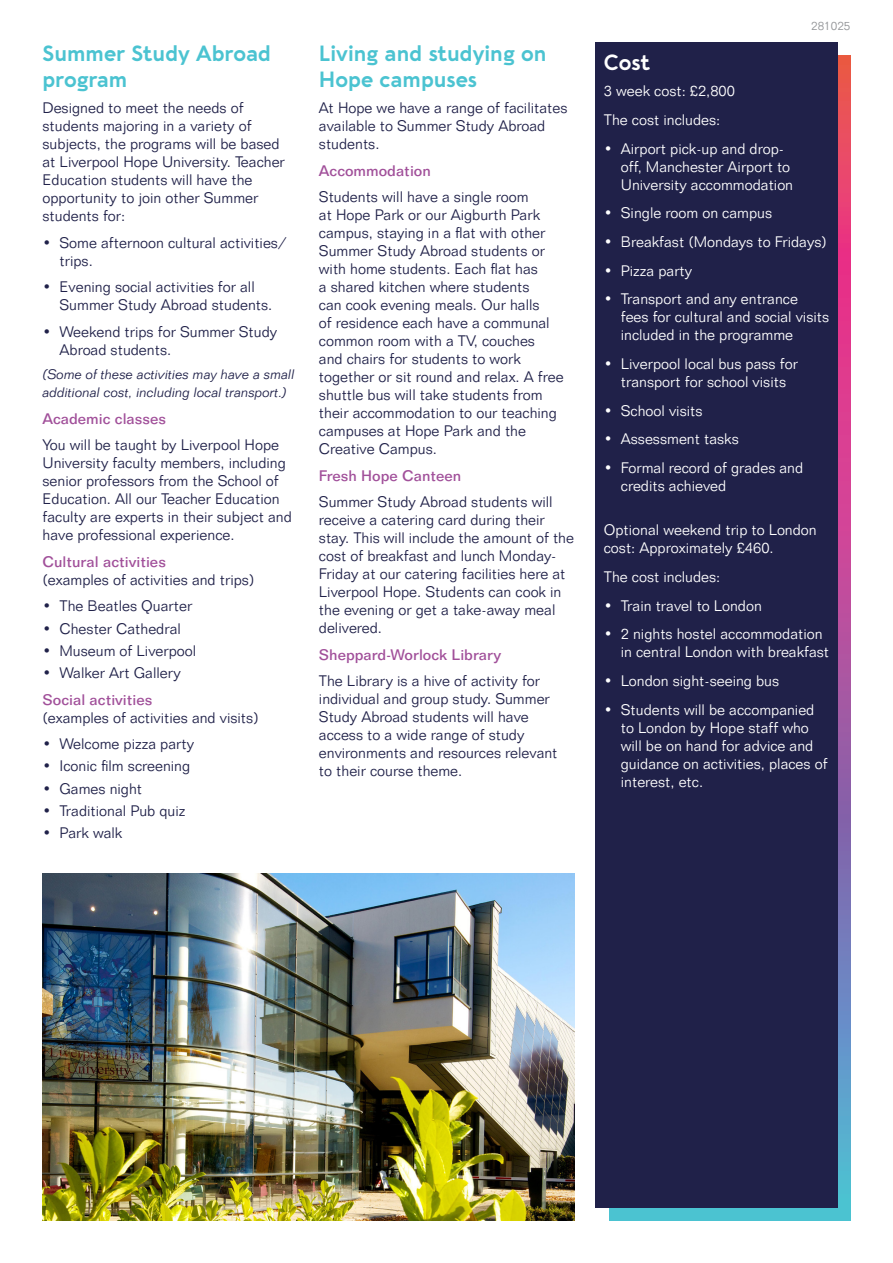
<style>
.page{position:relative;width:893px;height:1263px;background:#fff}
.page>*{position:absolute;margin:0;border:0;box-sizing:border-box;transform-origin:0 0}
.t1{font:700 21px/25.2px "Aquawax Pro";color:#4bc3d1}
.t2{font:700 21px "Aquawax Pro";color:#fff}
.t3{font:300 15px/18px "Folio BT";color:#202149}
.t4{font:300 15px/18px "Folio BT";color:#fff}
.t5{font:500 15px "Folio BT";color:#a1509a}
.t6{font:italic 300 13.5px/18px "Folio BT";color:#202149}
.t7{font:300 12px "Folio BT";color:#939598}
</style>
<div class="page">
<svg style="left:609px;top:55px;width:241px;height:1165px"></svg>
<div style="left:595px;top:43px;width:243px;height:1165px;background:#202149"></div>
<img style="left:43px;top:873px;width:531px;height:347px">
<h1 class="t1" style="left:43px;top:40px;width:230px">Summer Study Abroad program</h1>
<p class="t3" style="left:43px;top:99px;width:244px">Designed to meet the needs of students majoring in a variety of subjects, the programs will be based at Liverpool Hope University. Teacher<br>Education students will have the opportunity to join other Summer students for:</p>
<p class="t3" style="left:60px;top:233px;width:228px;text-indent:-17px">• Some afternoon cultural activities/ trips.</p>
<p class="t3" style="left:60px;top:278px;width:214px;text-indent:-17px">• Evening social activities for all<br>Summer Study Abroad students.</p>
<p class="t3" style="left:60px;top:322px;width:219px;text-indent:-17px">• Weekend trips for Summer Study<br>Abroad students.</p>
<p class="t6" style="left:43px;top:365px;width:254px">(Some of these activities may have a small additional cost, including local transport.)</p>
<p class="t5" style="left:43px;top:409px;width:125px">Academic classes</p>
<p class="t3" style="left:43px;top:436px;width:251px">You will be taught by Liverpool Hope University faculty members, including senior professors from the School of Education. All our Teacher Education faculty are experts in their subject and have professional experience.</p>
<p class="t5" style="left:43px;top:552px;width:125px">Cultural activities</p>
<p class="t3" style="left:43px;top:570px;width:213px">(examples of activities and trips)</p>
<p class="t3" style="left:43px;top:597px;width:151px">• The Beatles Quarter</p>
<p class="t3" style="left:43px;top:619px;width:140px">• Chester Cathedral</p>
<p class="t3" style="left:43px;top:641px;width:155px">• Museum of Liverpool</p>
<p class="t3" style="left:43px;top:664px;width:140px">• Walker Art Gallery</p>
<p class="t5" style="left:43px;top:690px;width:111px">Social activities</p>
<p class="t3" style="left:43px;top:708px;width:218px">(examples of activities and visits)</p>
<p class="t3" style="left:43px;top:735px;width:153px">• Welcome pizza party</p>
<p class="t3" style="left:43px;top:757px;width:149px">• Iconic film screening</p>
<p class="t3" style="left:43px;top:779px;width:101px">• Games night</p>
<p class="t3" style="left:43px;top:801px;width:144px">• Traditional Pub quiz</p>
<p class="t3" style="left:43px;top:824px;width:81px">• Park walk</p>
<h1 class="t1" style="left:319px;top:40px;width:229px">Living and studying on<br>Hope campuses</h1>
<p class="t3" style="left:319px;top:99px;width:250px">At Hope we have a range of facilitates available to Summer Study Abroad students.</p>
<p class="t5" style="left:319px;top:161px;width:113px">Accommodation</p>
<p class="t3" style="left:319px;top:188px;width:246px">Students will have a single room<br>at Hope Park or our Aigburth Park campus, staying in a flat with other<br>Summer Study Abroad students or with home students. Each flat has<br>a shared kitchen where students<br>can cook evening meals. Our halls<br>of residence each have a communal common room with a TV, couches<br>and chairs for students to work together or sit round and relax. A free shuttle bus will take students from their accommodation to our teaching campuses at Hope Park and the<br>Creative Campus.</p>
<p class="t5" style="left:319px;top:466px;width:144px">Fresh Hope Canteen</p>
<p class="t3" style="left:319px;top:493px;width:257px">Summer Study Abroad students will receive a catering card during their stay. This will include the amount of the cost of breakfast and lunch Monday-Friday at our catering facilities here at Liverpool Hope. Students can cook in the evening or get a take-away meal delivered.</p>
<p class="t5" style="left:319px;top:645px;width:184px">Sheppard-Worlock Library</p>
<p class="t3" style="left:319px;top:672px;width:240px">The Library is a hive of activity for individual and group study. Summer<br>Study Abroad students will have access to a wide range of study environments and resources relevant to their course theme.</p>
<p class="t7" style="left:811px;top:19px;width:41px">281025</p>
<h1 class="t2" style="left:604px;top:47px;width:48px">Cost</h1>
<p class="t4" style="left:604px;top:77px;width:133px;line-height:28.7px">3 week cost: £2,800<br>The cost includes:</p>
<p class="t4" style="left:621px;top:139px;width:174px;text-indent:-17px">• Airport pick-up and drop&shy;off, Manchester Airport to<br>University accommodation</p>
<p class="t4" style="left:604px;top:204px;width:170px">• Single room on campus</p>
<p class="t4" style="left:604px;top:233px;width:225px">• Breakfast (Mondays to Fridays)</p>
<p class="t4" style="left:604px;top:261px;width:90px">• Pizza party</p>
<p class="t4" style="left:621px;top:290px;width:210px;text-indent:-17px">• Transport and any entrance fees for cultural and social visits included in the programme</p>
<p class="t4" style="left:604px;top:354px;width:196px;text-align:center">• Liverpool local bus pass for transport for school visits</p>
<p class="t4" style="left:604px;top:401px;width:100px">• School visits</p>
<p class="t4" style="left:604px;top:430px;width:136px">• Assessment tasks</p>
<p class="t4" style="left:621px;top:458px;width:184px;text-indent:-17px">• Formal record of grades and credits achieved</p>
<p class="t4" style="left:604px;top:521px;width:214px">Optional weekend trip to London cost: Approximately £460.</p>
<p class="t4" style="left:604px;top:567px;width:118px">The cost includes:</p>
<p class="t4" style="left:604px;top:596px;width:160px">• Train travel to London</p>
<p class="t4" style="left:621px;top:625px;width:210px;text-indent:-17px">• 2 nights hostel accommodation in central London with breakfast</p>
<p class="t4" style="left:604px;top:671px;width:177px">• London sight-seeing bus</p>
<p class="t4" style="left:621px;top:700px;width:208px;text-indent:-17px">• Students will be accompanied to London by Hope staff who will be on hand for advice and guidance on activities, places of interest, etc.</p>
</div>
